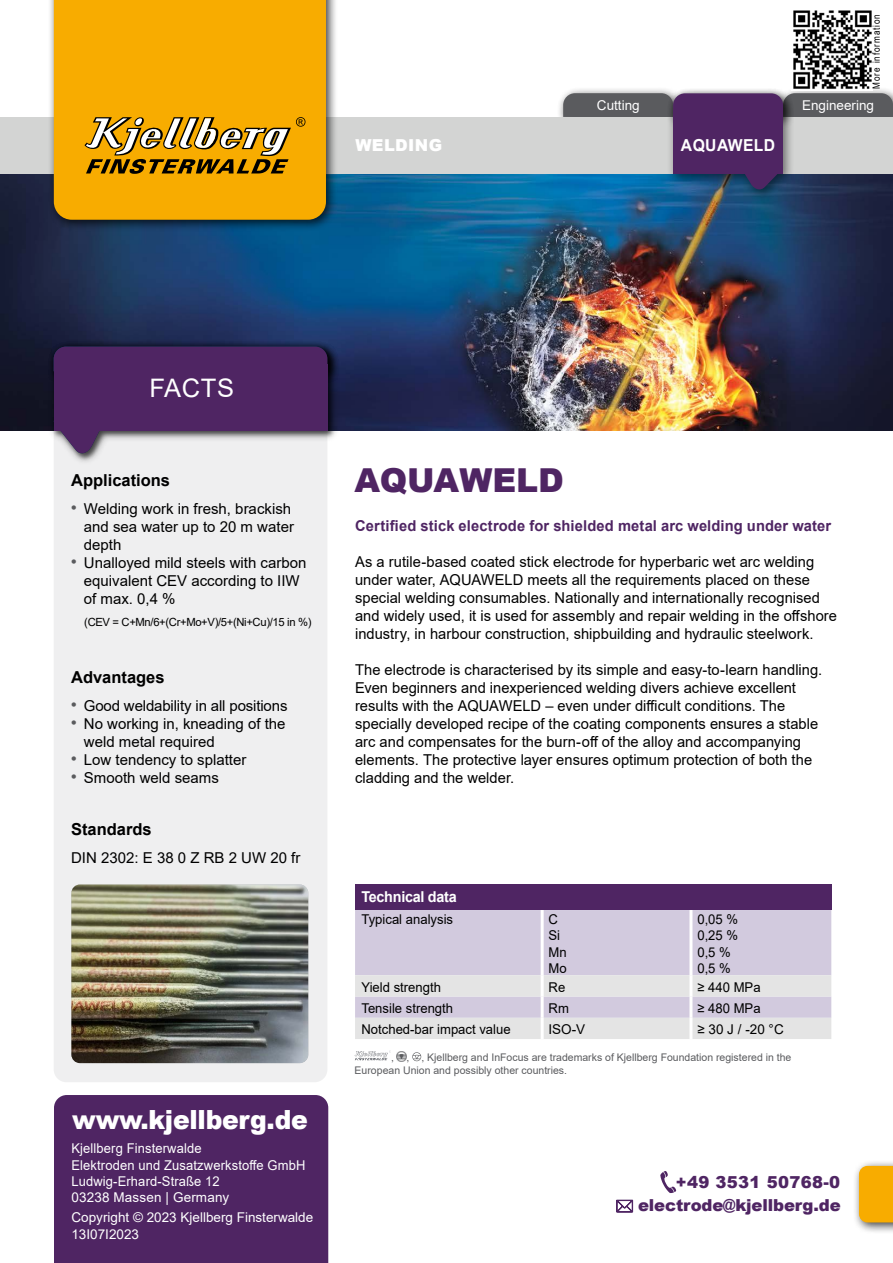
<style>
.page{position:relative;width:893px;height:1263px;background:#fff}
.page>*{position:absolute;margin:0;border:0;box-sizing:border-box;transform-origin:0 0}
.t1{font:900 33px "Arial";color:#4f2563}
.t2{font:900 26.4px "Arial";letter-spacing:-.01em;color:#fff;scale:.95 1}
.t3{font:25.5px "Arial";letter-spacing:.025em;color:#fff}
.t4{font:900 24px "Arial";letter-spacing:.035em;color:#fff}
.t5{font:900 16.5px/23.4px "Arial";letter-spacing:-.01em;color:#4f2563;text-align:right}
.t6{font:700 16.5px "Arial";color:#000}
.t7{font:700 16.5px "Arial";letter-spacing:.025em;color:#fff;scale:.95 1}
.t8{font:900 16.5px "Arial";letter-spacing:.025em;color:#fff}
.t9{font:15px/18px "Arial";color:#000}
.t10{font:700 15px "Arial";letter-spacing:.01em;color:#4f2563}
.t11{font:700 15px "Arial";letter-spacing:-.02em;color:#fff;scale:.96 1}
.t12{font:13.5px/16.2px "Arial";color:#000}
.t13{font:13.5px/16.2px "Arial";letter-spacing:.01em;color:#fff;scale:.96 1}
.t14{font:13.5px/16.2px "Arial";letter-spacing:.01em;color:#fff}
.t15{font:11.25px "Arial";letter-spacing:-.03em;color:#000}
.t16{font:10.5px/12.6px "Arial";color:#5a5b5e}
.t17{font:9.9px "Arial Narrow";letter-spacing:.09em;color:#000}
</style>
<div class="page">
<div style="left:54px;top:1095px;width:274px;height:168px;background:#4f2563"></div>
<div style="left:777px;top:87px;width:116px;height:42px;background:#000;opacity:.75"></div>
<div style="left:557px;top:87px;width:128px;height:42px;background:#000;opacity:.75"></div>
<img style="left:0;top:174px;width:892px;height:256px">
<div style="left:54px;top:465px;width:273px;height:617px;background:#efeff0"></div>
<svg style="left:616px;top:1200px;width:17px;height:12px"></svg>
<div style="left:853px;top:1160px;width:40px;height:74px;background:#000;opacity:.75"></div>
<div style="left:859px;top:1166px;width:34px;height:56px;background:#f8ac00"></div>
<svg style="left:660px;top:1171px;width:16px;height:22px"></svg>
<div style="left:47px;top:341px;width:293px;height:124px;background:#000;opacity:.5"></div>
<div style="left:48px;top:341px;width:292px;height:42px;background:#000;opacity:.75"></div>
<div style="left:54px;top:347px;width:273px;height:17px;background:#4f2563"></div>
<div style="left:54px;top:364px;width:273px;height:66px;background:#4f2563"></div>
<svg style="left:54px;top:430px;width:53px;height:26px"></svg>
<div style="left:0;top:117px;width:893px;height:57px;background:#d3d4d3"></div>
<div style="left:48px;top:0;width:290px;height:232px;background:#000;opacity:.75"></div>
<div style="left:54px;top:0;width:272px;height:220px;background:#f8ac00"></div>
<svg style="left:84px;top:117px;width:221px;height:57px;background:#ba8e29"></svg>
<div style="left:667px;top:87px;width:128px;height:114px;background:#000;opacity:.5"></div>
<div style="left:667px;top:87px;width:128px;height:42px;background:#000;opacity:.75"></div>
<svg style="left:563px;top:93px;width:330px;height:24px;background:#5a5062"></svg>
<div style="left:673px;top:110px;width:110px;height:64px;background:#4f2563"></div>
<svg style="left:739px;top:174px;width:44px;height:17px"></svg>
<img style="left:792px;top:10px;width:81px;height:80px">
<img style="left:71px;top:884px;width:237px;height:179px">
<div style="left:355px;top:884px;width:476px;height:26px;background:#4f2563"></div>
<div style="left:355px;top:910px;width:476px;height:65px;background:#d2cade"></div>
<svg style="left:355px;top:975px;width:476px;height:64px;background:#dedbe2"></svg>
<hr style="left:541px;top:910px;width:3px;height:65px;background:#fff">
<hr style="left:689px;top:910px;width:3px;height:65px;background:#fff">
<hr style="left:541px;top:975px;width:3px;height:21px;background:#fff">
<hr style="left:689px;top:975px;width:3px;height:21px;background:#fff">
<hr style="left:541px;top:996px;width:3px;height:22px;background:#fff">
<hr style="left:689px;top:996px;width:3px;height:22px;background:#fff">
<hr style="left:541px;top:1018px;width:3px;height:21px;background:#fff">
<hr style="left:689px;top:1018px;width:3px;height:21px;background:#fff">
<svg style="left:355px;top:1051px;width:36px;height:9px"></svg>
<svg style="left:397px;top:1052px;width:9px;height:9px"></svg>
<svg style="left:412px;top:1052px;width:9px;height:9px"></svg>
<p class="t8" style="left:355px;top:133px;width:88px">WELDING</p>
<p class="t17" style="left:869px;top:89px;width:76px;rotate:-90deg">More information</p>
<p class="t14" style="left:597px;top:97px;width:44px">Cutting</p>
<p class="t14" style="left:802px;top:97px;width:74px">Engineering</p>
<p class="t7" style="left:681px;top:133px;width:101px">AQUAWELD</p>
<h3 class="t3" style="left:149px;top:370px;width:86px">FACTS</h3>
<h3 class="t4" style="left:128px;top:372px;width:123px">SERVICE</h3>
<p class="t6" style="left:71px;top:469px;width:101px">Applications</p>
<p class="t9" style="left:84px;top:500px;width:212px;text-indent:-13px"><sup>•</sup> Welding work in fresh, brackish and sea water up to 20 m water depth</p>
<p class="t9" style="left:84px;top:554px;width:224px;text-indent:-13px"><sup>•</sup> Unalloyed mild steels with carbon equivalent CEV according to IIW of max. 0,4 %</p>
<p class="t15" style="left:84px;top:615px;width:229px">(CEV = C+Mn/6+(Cr+Mo+V)/5+(Ni+Cu)/15 in %)</p>
<p class="t6" style="left:71px;top:666px;width:95px">Advantages</p>
<p class="t9" style="left:71px;top:697px;width:218px"><sup>•</sup> Good weldability in all positions</p>
<p class="t9" style="left:84px;top:715px;width:203px;text-indent:-13px"><sup>•</sup> No working in, kneading of the weld metal required</p>
<p class="t9" style="left:71px;top:751px;width:177px"><sup>•</sup> Low tendency to splatter</p>
<p class="t9" style="left:71px;top:769px;width:149px"><sup>•</sup> Smooth weld seams</p>
<p class="t6" style="left:71px;top:817px;width:82px">Standards</p>
<p class="t9" style="left:71px;top:848px;width:231px">DIN 2302: E 38 0 Z RB 2 UW 20 fr</p>
<h2 class="t2" style="left:72px;top:1101px;width:249px">www.kjellberg.de</h2>
<p class="t13" style="left:71px;top:1140px;width:245px">Kjellberg Finsterwalde<br>Elektroden und Zusatzwerkstoffe GmbH<br>Ludwig-Erhard-Straße 12<br>03238 Massen | Germany</p>
<p class="t14" style="left:71px;top:1209px;width:243px">Copyright © 2023 Kjellberg Finsterwalde<br>13I07I2023</p>
<h1 class="t1" style="left:355px;top:456px;width:211px">AQUAWELD</h1>
<p class="t10" style="left:355px;top:515px;width:478px">Certified stick electrode for shielded metal arc welding under water</p>
<p class="t9" style="left:355px;top:553px;width:483px">As a rutile-based coated stick electrode for hyperbaric wet arc welding under water, AQUAWELD meets all the requirements placed on these special welding consumables. Nationally and internationally recognised and widely used, it is used for assembly and repair welding in the offshore industry, in harbour construction, shipbuilding and hydraulic steelwork.</p>
<p class="t9" style="left:355px;top:661px;width:469px">The electrode is characterised by its simple and easy-to-learn handling.<br>Even beginners and inexperienced welding divers achieve excellent results with the AQUAWELD – even under difficult conditions. The specially developed recipe of the coating components ensures a stable arc and compensates for the burn-off of the alloy and accompanying elements. The protective layer ensures optimum protection of both the cladding and the welder.</p>
<p class="t11" style="left:361px;top:886px;width:101px">Technical data</p>
<p class="t12" style="left:361px;top:911px;width:93px">Typical analysis</p>
<p class="t12" style="left:549px;top:911px;width:20px">C<br>Si<br>Mn<br>Mo</p>
<p class="t12" style="left:697px;top:911px;width:42px">0,05 %<br>0,25 %<br>0,5 %<br>0,5 %</p>
<p class="t12" style="left:361px;top:979px;width:81px">Yield strength</p>
<p class="t12" style="left:549px;top:979px;width:18px">Re</p>
<p class="t12" style="left:697px;top:979px;width:65px">≥ 440 MPa</p>
<p class="t12" style="left:361px;top:1000px;width:93px">Tensile strength</p>
<p class="t12" style="left:549px;top:1000px;width:22px">Rm</p>
<p class="t12" style="left:697px;top:1000px;width:65px">≥ 480 MPa</p>
<p class="t12" style="left:361px;top:1021px;width:151px">Notched-bar impact value</p>
<p class="t12" style="left:549px;top:1021px;width:38px">ISO-V</p>
<p class="t12" style="left:697px;top:1021px;width:88px">≥ 30 J / -20 °C</p>
<p class="t16" style="left:355px;top:1051px;width:438px;text-indent:36px">, , , Kjellberg and InFocus are trademarks of Kjellberg Foundation registered in the<br>European Union and possibly other countries.</p>
<p class="t5" style="left:638px;top:1170px;width:204px">+49 3531 50768-0 electrode@kjellberg.de</p>
</div>
